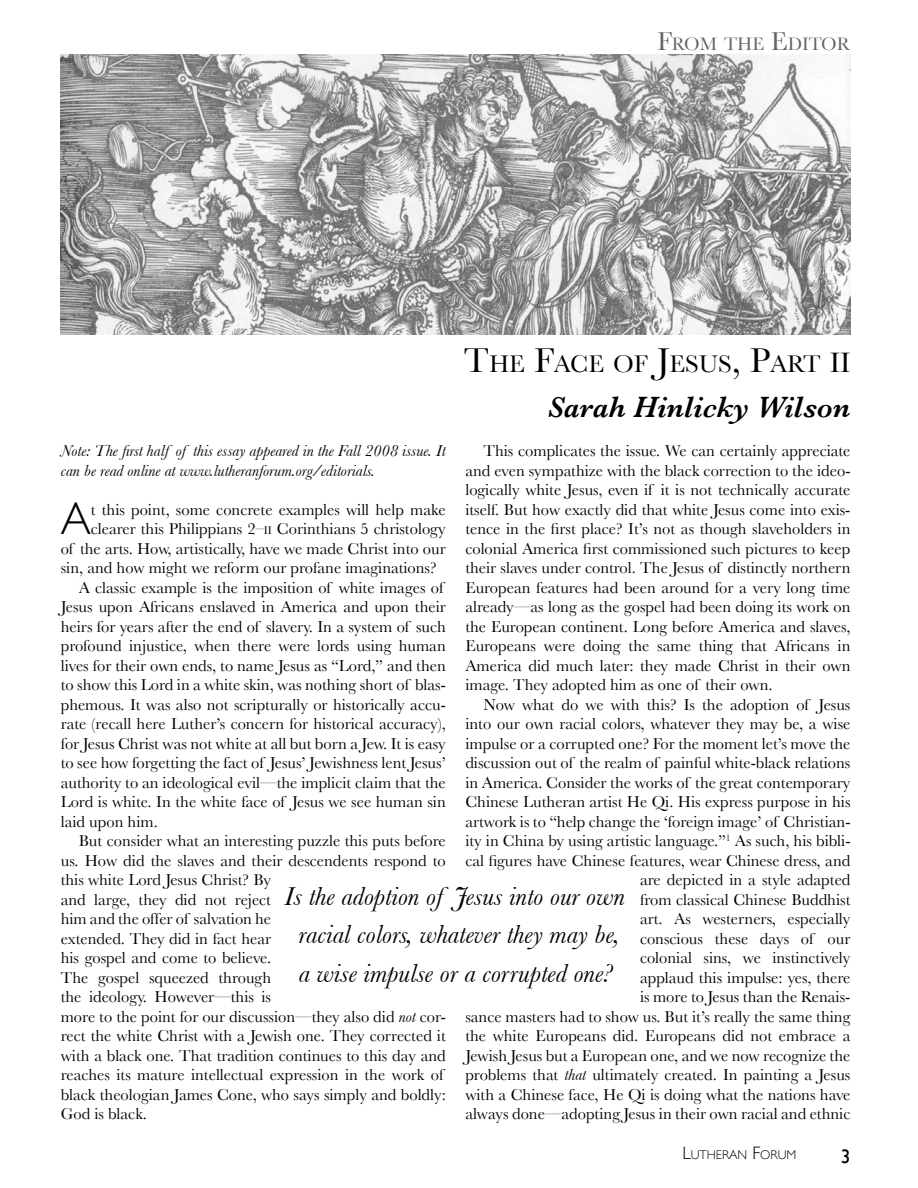
<style>
.page{position:relative;width:918px;height:1188px;background:#fff}
.page>*{position:absolute;margin:0;border:0;box-sizing:border-box;transform-origin:0 0}
.t1{font:300 45.15px "Gill Sans";color:#000}
.t2{font:italic 600 30px "Baskerville";color:#000}
.t3{font:italic 27px/39px "Baskerville";color:#000;text-align:center}
.t4{font:25.2px "Baskerville";color:#000}
.t5{font:19.5px "Gill Sans";color:#000}
.t6{font:18.9px "Baskerville";color:#636467}
.t7{font:16.5px/19.5px "Baskerville";color:#000;text-align:justify}
.t8{font:italic 16.5px/19.5px "Baskerville";color:#000}
.t9{font:300 12.6px "Gill Sans";color:#000}
.s1{font-size:27px}
.s2{font-size:36px}
.s3{font-size:29.4px}
.s4{font-style:italic}
.s5{font-size:11.55px}
.s6{font-size:18px}
</style>
<div class="page">
<img style="left:61px;top:54px;width:789px;height:280px">
<p class="t6" style="left:657px;top:32px;width:195px"><span class="s1">F</span>ROM THE <span class="s1">E</span>DITOR</p>
<h3 class="t4" style="left:464px;top:349px;width:388px"><span class="s2">T</span>HE <span class="s2">F</span>ACE OF <span class="s2">J</span>ESUS<span class="s2">, P</span>ART <span class="s3">II</span></h3>
<h2 class="t2" style="left:547px;top:389px;width:305px">Sarah Hinlicky Wilson</h2>
<p class="t8" style="left:61px;top:441px;width:387px">Note: The first half of this essay appeared in the Fall 2008 issue. It can be read online at www.lutheranforum.org/editorials.</p>
<h1 class="t1" style="left:61px;top:493px;width:32px">A</h1>
<p class="t7" style="left:91px;top:499px;width:357px">t this point, some concrete examples will help make</p>
<p class="t7" style="left:465px;top:441px;width:387px;text-indent:18px">This complicates the issue. We can certainly appreciate and even sympathize with the black correction to the ideo&shy;logically white Jesus, even if it is not technically accurate itself. But how exactly did that white Jesus come into exis&shy;tence in the first place? It’s not as though slaveholders in colonial America first commissioned such pictures to keep their slaves under control. The Jesus of distinctly northern European features had been around for a very long time already—as long as the gospel had been doing its work on the European continent. Long before America and slaves, Europeans were doing the same thing that Africans in America did much later: they made Christ in their own image. They adopted him as one of their own.</p>
<p class="t7" style="left:465px;top:694px;width:387px;text-align:right">Now what do we with this? Is the adoption of Jesus into our own racial colors, whatever they may be, a wise impulse or a corrupted one? For the moment let’s move the discussion out of the realm of painful white-black relations in America. Consider the works of the great contemporary Chinese Lutheran artist He Qi. His express purpose in his artwork is to “help change the ‘foreign image’ of Christian&shy;ity in China by using artistic language.”<sup>1</sup> As such, his bibli&shy;cal figures have Chinese features, wear Chinese dress, and are depicted in a style adapted<br>from classical Chinese Buddhist<br>art. As westerners, especially<br>conscious these days of our<br>colonial sins, we instinctively<br>applaud this impulse: yes, there<br>is more to Jesus than the Renais-<br>sance masters had to show us. But it’s really the same thing the white Europeans did. Europeans did not embrace a Jewish Jesus but a European one, and we now recognize the problems that <span class="s4">that</span> ultimately created. In painting a Jesus with a Chinese face, He Qi is doing what the nations have always done—adopting Jesus in their own racial and ethnic</p>
<p class="t7" style="left:91px;top:519px;width:357px">clearer this Philippians 2–<span class="s5">II</span> Corinthians 5 christology</p>
<p class="t7" style="left:61px;top:538px;width:387px">of the arts. How, artistically, have we made Christ into our</p>
<p class="t7" style="left:61px;top:558px;width:377px">sin, and how might we reform our profane imaginations?</p>
<p class="t7" style="left:79px;top:577px;width:366px">A classic example is the imposition of white images of</p>
<p class="t7" style="left:61px;top:597px;width:387px">Jesus upon Africans enslaved in America and upon their</p>
<p class="t7" style="left:61px;top:616px;width:387px">heirs for years after the end of slavery. In a system of such</p>
<p class="t7" style="left:61px;top:636px;width:387px">profound injustice, when there were lords using human</p>
<p class="t7" style="left:61px;top:655px;width:387px">lives for their own ends, to name Jesus as “Lord,” and then</p>
<p class="t7" style="left:61px;top:675px;width:387px">to show this Lord in a white skin, was nothing short of blas-</p>
<p class="t7" style="left:61px;top:694px;width:387px">phemous. It was also not scripturally or historically accu-</p>
<p class="t7" style="left:61px;top:714px;width:387px">rate (recall here Luther’s concern for historical accuracy),</p>
<p class="t7" style="left:61px;top:733px;width:387px">for Jesus Christ was not white at all but born a Jew. It is easy</p>
<p class="t7" style="left:61px;top:753px;width:387px">to see how forgetting the fact of Jesus’ Jewishness lent Jesus’</p>
<p class="t7" style="left:61px;top:772px;width:387px">authority to an ideological evil—the implicit claim that the</p>
<p class="t7" style="left:61px;top:792px;width:387px">Lord is white. In the white face of Jesus we see human sin</p>
<p class="t7" style="left:61px;top:811px;width:99px">laid upon him.</p>
<p class="t7" style="left:79px;top:831px;width:369px">But consider what an interesting puzzle this puts before</p>
<p class="t7" style="left:61px;top:850px;width:387px">us. How did the slaves and their descendents respond to</p>
<p class="t7" style="left:61px;top:870px;width:212px">this white Lord Jesus Christ? By</p>
<p class="t7" style="left:61px;top:889px;width:212px">and large, they did not reject</p>
<p class="t7" style="left:61px;top:909px;width:212px">him and the offer of salvation he</p>
<p class="t7" style="left:61px;top:928px;width:212px">extended. They did in fact hear</p>
<p class="t7" style="left:61px;top:948px;width:212px">his gospel and come to believe.</p>
<p class="t7" style="left:61px;top:967px;width:212px">The gospel squeezed through</p>
<p class="t7" style="left:61px;top:987px;width:212px">the ideology. However—this is</p>
<p class="t7" style="left:61px;top:1006px;width:387px">more to the point for our discussion—they also did <span class="s4">not</span> cor-</p>
<p class="t7" style="left:61px;top:1026px;width:387px">rect the white Christ with a Jewish one. They corrected it</p>
<p class="t7" style="left:61px;top:1045px;width:387px">with a black one. That tradition continues to this day and</p>
<p class="t7" style="left:61px;top:1065px;width:384px">reaches its mature intellectual expression in the work of</p>
<p class="t7" style="left:61px;top:1084px;width:387px">black theologian James Cone, who says simply and boldly:</p>
<p class="t7" style="left:61px;top:1104px;width:88px">God is black.</p>
<h3 class="t3" style="left:284px;top:876px;width:342px">Is the adoption of Jesus into our own racial colors, whatever they may be,<br>a wise impulse or a corrupted one?</h3>
<p class="t9" style="left:682px;top:1148px;width:116px"><span class="s6">L</span>UTHERAN <span class="s6">F</span>ORUM</p>
<p class="t5" style="left:841px;top:1145px;width:11px">3</p>
</div>
